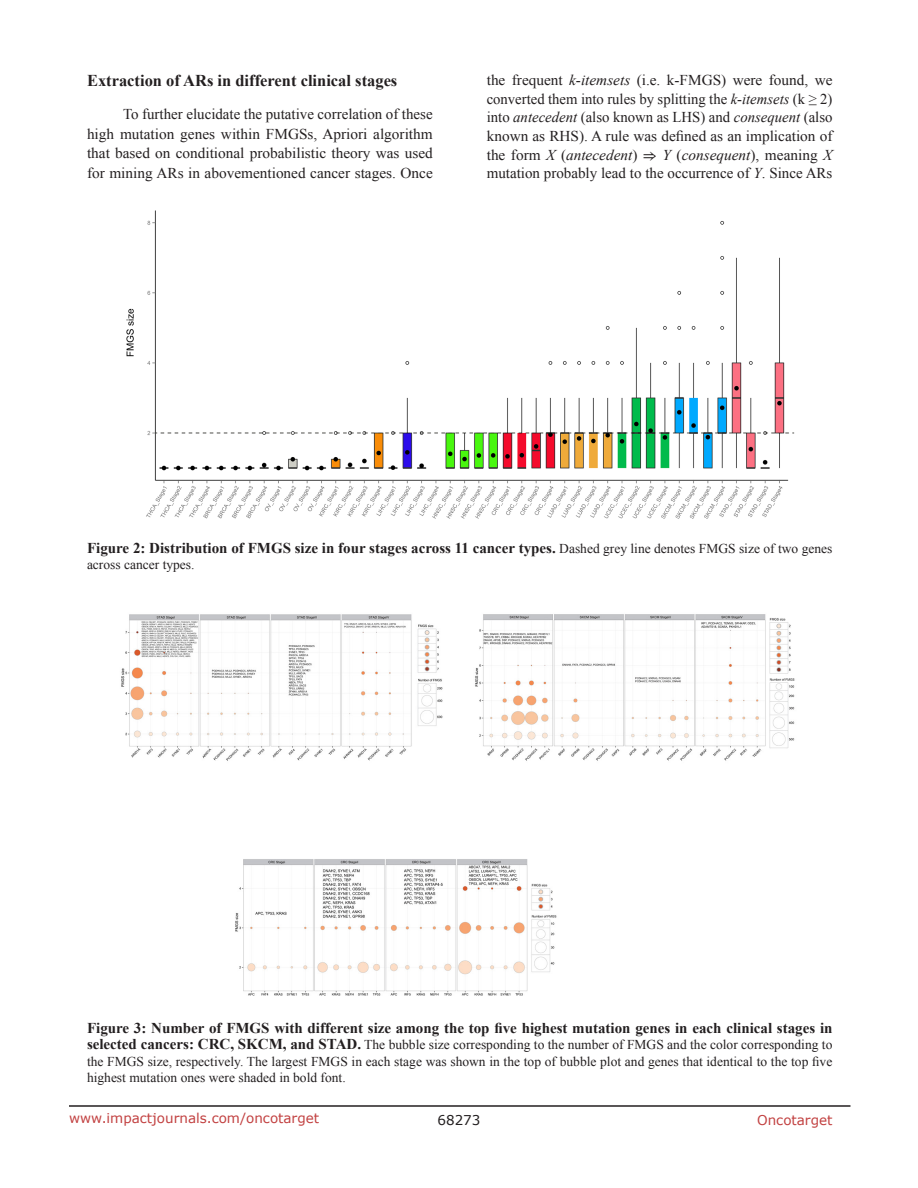
<style>
.page{position:relative;width:918px;height:1188px;background:#fff}
.page>*{position:absolute;margin:0;border:0;box-sizing:border-box;transform-origin:0 0}
.SubHeading{font:700 16.5px "Times New Roman";color:#231f20}
.BodyText{font:15px/18.6px "Times New Roman";color:#231f20;text-align:justify}
.figuretext{font:700 15px "Times New Roman";color:#231f20}
.figuretext-2{font:13.5px/16.2px "Times New Roman";color:#231f20;text-align:justify}
.t1{font:13.5px "Verdana";color:#c24141}
.t2{font:13.5px "Verdana";color:#231f20}
.s1{font-style:italic}
.s2{font-family:"STIX General"}
.s3{font-weight:400;font-size:13.5px}
.s4{font-weight:700;font-size:15px}
</style>
<div class="page">
<hr style="left:69px;top:1105px;width:781px;height:2px;background:#231f20">
<img style="left:126px;top:210px;width:669px;height:309px">
<img style="left:121px;top:614px;width:674px;height:382px">
<p class="SubHeading" style="left:87px;top:69px;width:312px">Extraction of ARs in different clinical stages</p>
<p class="BodyText" style="left:87px;top:104px;width:347px;line-height:19.5px;text-indent:36px">To further elucidate the putative correlation of these high mutation genes within FMGSs, Apriori algorithm that based on conditional probabilistic theory was used for mining ARs in abovementioned cancer stages. Once</p>
<p class="BodyText" style="left:487px;top:71px;width:347px">the frequent <span class="s1">k</span>-<span class="s1">itemsets</span> (i.e. k-FMGS) were found, we converted them into rules by splitting the <span class="s1">k</span>-<span class="s1">itemsets</span> (k ≥ 2) into <span class="s1">antecedent</span> (also known as LHS) and <span class="s1">consequent</span> (also known as RHS). A rule was defined as an implication of the form <span class="s1">X</span> (<span class="s1">antecedent</span>) <span class="s2">⇒</span> <span class="s1">Y</span> (<span class="s1">consequent</span>), meaning <span class="s1">X </span>mutation probably lead to the occurrence of <span class="s1">Y</span>. Since ARs</p>
<p class="figuretext" style="left:87px;top:538px;width:747px">Figure 2: Distribution of FMGS size in four stages across 11 cancer types. <span class="s3">Dashed grey line denotes FMGS size of two genes</span></p>
<p class="figuretext-2" style="left:87px;top:557px;width:109px">across cancer types.</p>
<p class="figuretext" style="left:87px;top:1018px;width:747px">Figure 3: Number of FMGS with different size among the top five highest mutation genes in each clinical stages in</p>
<p class="figuretext-2" style="left:87px;top:1037px;width:747px"><span class="s4">selected cancers: CRC, SKCM, and STAD.</span> The bubble size corresponding to the number of FMGS and the color corresponding to the FMGS size, respectively. The largest FMGS in each stage was shown in the top of bubble plot and genes that identical to the top five highest mutation ones were shaded in bold font.</p>
<p class="t1" style="left:69px;top:1109px;width:252px">www.impactjournals.com/oncotarget</p>
<p class="t2" style="left:438px;top:1111px;width:44px">68273</p>
<p class="t1" style="left:757px;top:1111px;width:77px">Oncotarget</p>
</div>
